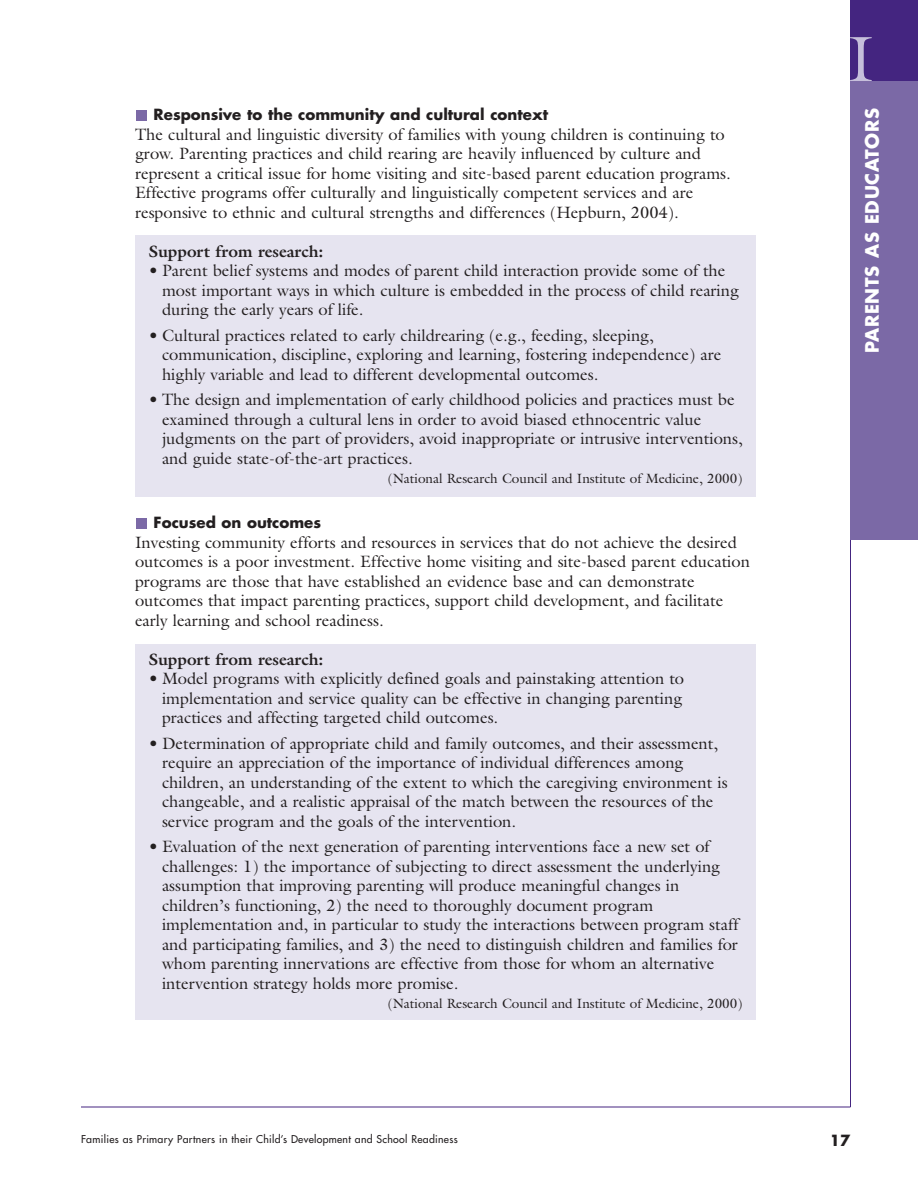
<style>
.page{position:relative;width:918px;height:1188px;background:#fff}
.page>*{position:absolute;margin:0;border:0;box-sizing:border-box;transform-origin:0 0}
.t1{font:64.5px "Galliard";color:#c6bfdb}
.t2{font:700 18px "Futura";letter-spacing:.035em;color:#fff}
.t3{font:16.5px/19.5px "Galliard";color:#231f20}
.t4{font:700 16.5px "Galliard";color:#231f20}
.t5{font:700 15px "Futura";color:#231f20}
.t6{font:13.5px "Galliard";color:#231f20}
.t7{font:10.5px "Futura";letter-spacing:.03em;color:#231f20}
</style>
<div class="page">
<div style="left:135px;top:644px;width:621px;height:376px;background:#e6e4f0"></div>
<div style="left:135px;top:236px;width:621px;height:261px;background:#e6e4f0"></div>
<hr style="left:850px;top:0;width:1px;height:1107px;background:#442580">
<div style="left:850px;top:0;width:68px;height:540px;background:#7b69a6"></div>
<div style="left:850px;top:0;width:68px;height:81px;background:#442580"></div>
<div style="left:136px;top:518px;width:11px;height:10px;background:#7b69a6"></div>
<div style="left:136px;top:110px;width:11px;height:10px;background:#7b69a6"></div>
<hr style="left:81px;top:1107px;width:769px;height:1px;background:#442580">
<p class="t5" style="left:154px;top:108px;width:396px">Responsive to the community and cultural context</p>
<p class="t3" style="left:135px;top:126px;width:597px">The cultural and linguistic diversity of families with young children is continuing to grow. Parenting practices and child rearing are heavily influenced by culture and represent a critical issue for home visiting and site-based parent education programs.<br>Effective programs offer culturally and linguistically competent services and are responsive to ethnic and cultural strengths and differences (Hepburn, 2004).</p>
<p class="t4" style="left:149px;top:245px;width:177px">Support from research:</p>
<p class="t3" style="left:162px;top:263px;width:579px;text-indent:-14px">• Parent belief systems and modes of parent child interaction provide some of the most important ways in which culture is embedded in the process of child rearing during the early years of life.</p>
<p class="t3" style="left:162px;top:327px;width:561px;text-indent:-14px">• Cultural practices related to early childrearing (e.g., feeding, sleeping, communication, discipline, exploring and learning, fostering independence) are highly variable and lead to different developmental outcomes.</p>
<p class="t3" style="left:162px;top:392px;width:582px;text-indent:-14px">• The design and implementation of early childhood policies and practices must be examined through a cultural lens in order to avoid biased ethnocentric value judgments on the part of providers, avoid inappropriate or intrusive interventions, and guide state-of-the-art practices.</p>
<p class="t6" style="left:388px;top:474px;width:356px">(National Research Council and Institute of Medicine, 2000)</p>
<p class="t5" style="left:154px;top:516px;width:169px">Focused on outcomes</p>
<p class="t3" style="left:135px;top:534px;width:617px">Investing community efforts and resources in services that do not achieve the desired outcomes is a poor investment. Effective home visiting and site-based parent education programs are those that have established an evidence base and can demonstrate outcomes that impact parenting practices, support child development, and facilitate early learning and school readiness.</p>
<p class="t4" style="left:149px;top:653px;width:177px">Support from research:</p>
<p class="t3" style="left:162px;top:671px;width:524px;text-align:justify;text-indent:-14px">• Model programs with explicitly defined goals and painstaking attention to implementation and service quality can be effective in changing parenting practices and affecting targeted child outcomes.</p>
<p class="t3" style="left:162px;top:735px;width:567px;text-indent:-14px">• Determination of appropriate child and family outcomes, and their assessment, require an appreciation of the importance of individual differences among children, an understanding of the extent to which the caregiving environment is changeable, and a realistic appraisal of the match between the resources of the service program and the goals of the intervention.</p>
<p class="t3" style="left:162px;top:839px;width:578px;text-indent:-14px">• Evaluation of the next generation of parenting interventions face a new set of challenges: 1) the importance of subjecting to direct assessment the underlying assumption that improving parenting will produce meaningful changes in children’s functioning, 2) the need to thoroughly document program implementation and, in particular to study the interactions between program staff and participating families, and 3) the need to distinguish children and families for whom parenting innervations are effective from those for whom an alternative intervention strategy holds more promise.</p>
<p class="t6" style="left:388px;top:999px;width:356px">(National Research Council and Institute of Medicine, 2000)</p>
<h1 class="t1" style="left:848px;top:34px;width:27px">I</h1>
<p class="t2" style="left:864px;top:353px;width:246px;rotate:-90deg">PARENTS AS EDUCATORS</p>
<p class="t7" style="left:81px;top:1134px;width:378px">Families as Primary Partners in their Child’s Development and School Readiness</p>
<p class="t5" style="left:830px;top:1134px;width:22px">17</p>
</div>
